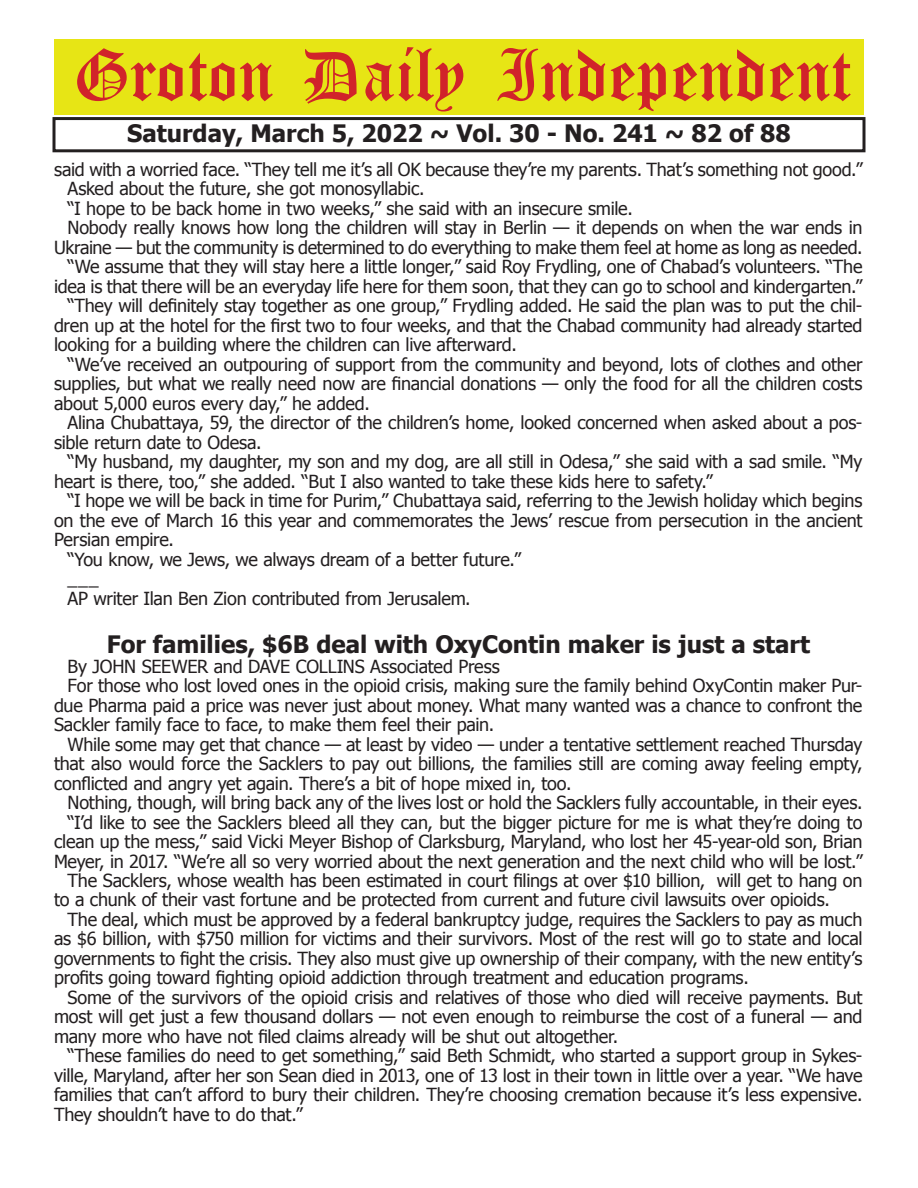
<style>
.page{position:relative;width:918px;height:1188px;background:#fff}
.page>*{position:absolute;margin:0;border:0;box-sizing:border-box;transform-origin:0 0}
.t1{font:54px "Old English Five";color:#d1232a}
.t2{font:700 24px "Tahoma";color:#231f20}
.t3{font:18px "Tahoma";letter-spacing:-.01em;color:#231f20}
</style>
<div class="page">
<div style="left:52px;top:117px;width:814px;height:35px;border:3px solid #231f20"></div>
<div style="left:54px;top:40px;width:810px;height:75px;background:#e7e515"></div>
<h1 class="t1" style="left:73px;top:50px;width:779px">Groton Daily Independent</h1>
<h2 class="t2" style="left:127px;top:116px;width:665px">Saturday, March 5, 2022 ~ Vol. 30 - No. 241 ~ 82 of 88</h2>
<p class="t3" style="left:54px;top:157px;width:810px">said with a worried face. “They tell me it’s all OK because they’re my parents. That’s something not good.”</p>
<p class="t3" style="left:68px;top:177px;width:359px">Asked about the future, she got monosyllabic.</p>
<p class="t3" style="left:68px;top:196px;width:567px">“I hope to be back home in two weeks,” she said with an insecure smile.</p>
<p class="t3" style="left:68px;top:216px;width:797px">Nobody really knows how long the children will stay in Berlin — it depends on when the war ends in</p>
<p class="t3" style="left:54px;top:235px;width:810px">Ukraine — but the community is determined to do everything to make them feel at home as long as needed.</p>
<p class="t3" style="left:68px;top:255px;width:797px">“We assume that they will stay here a little longer,” said Roy Frydling, one of Chabad’s volunteers. “The</p>
<p class="t3" style="left:54px;top:274px;width:810px">idea is that there will be an everyday life here for them soon, that they can go to school and kindergarten.”</p>
<p class="t3" style="left:68px;top:294px;width:796px">“They will definitely stay together as one group,” Frydling added. He said the plan was to put the chil-</p>
<p class="t3" style="left:54px;top:313px;width:810px">dren up at the hotel for the first two to four weeks, and that the Chabad community had already started</p>
<p class="t3" style="left:54px;top:333px;width:464px">looking for a building where the children can live afterward.</p>
<p class="t3" style="left:68px;top:352px;width:797px">“We’ve received an outpouring of support from the community and beyond, lots of clothes and other</p>
<p class="t3" style="left:54px;top:372px;width:810px">supplies, but what we really need now are financial donations — only the food for all the children costs</p>
<p class="t3" style="left:54px;top:391px;width:317px">about 5,000 euros every day,” he added.</p>
<p class="t3" style="left:68px;top:411px;width:796px">Alina Chubattaya, 59, the director of the children’s home, looked concerned when asked about a pos-</p>
<p class="t3" style="left:54px;top:430px;width:209px">sible return date to Odesa.</p>
<p class="t3" style="left:68px;top:450px;width:797px">“My husband, my daughter, my son and my dog, are all still in Odesa,” she said with a sad smile. “My</p>
<p class="t3" style="left:54px;top:469px;width:660px">heart is there, too,” she added. “But I also wanted to take these kids here to safety.”</p>
<p class="t3" style="left:68px;top:489px;width:796px">“I hope we will be back in time for Purim,” Chubattaya said, referring to the Jewish holiday which begins</p>
<p class="t3" style="left:54px;top:508px;width:810px">on the eve of March 16 this year and commemorates the Jews’ rescue from persecution in the ancient</p>
<p class="t3" style="left:54px;top:528px;width:122px">Persian empire.</p>
<p class="t3" style="left:68px;top:547px;width:455px">“You know, we Jews, we always dream of a better future.”</p>
<p class="t3" style="left:68px;top:567px;width:33px">___</p>
<p class="t3" style="left:68px;top:586px;width:405px">AP writer Ilan Ben Zion contributed from Jerusalem.</p>
<h2 class="t2" style="left:107px;top:628px;width:705px">For families, $6B deal with OxyContin maker is just a start</h2>
<p class="t3" style="left:68px;top:654px;width:434px">By JOHN SEEWER and DAVE COLLINS Associated Press</p>
<p class="t3" style="left:68px;top:673px;width:796px">For those who lost loved ones in the opioid crisis, making sure the family behind OxyContin maker Pur-</p>
<p class="t3" style="left:54px;top:693px;width:810px">due Pharma paid a price was never just about money. What many wanted was a chance to confront the</p>
<p class="t3" style="left:54px;top:712px;width:442px">Sackler family face to face, to make them feel their pain.</p>
<p class="t3" style="left:68px;top:732px;width:796px">While some may get that chance — at least by video — under a tentative settlement reached Thursday</p>
<p class="t3" style="left:54px;top:751px;width:810px">that also would force the Sacklers to pay out billions, the families still are coming away feeling empty,</p>
<p class="t3" style="left:54px;top:771px;width:519px">conflicted and angry yet again. There’s a bit of hope mixed in, too.</p>
<p class="t3" style="left:68px;top:790px;width:797px">Nothing, though, will bring back any of the lives lost or hold the Sacklers fully accountable, in their eyes.</p>
<p class="t3" style="left:68px;top:810px;width:797px">“I’d like to see the Sacklers bleed all they can, but the bigger picture for me is what they’re doing to</p>
<p class="t3" style="left:54px;top:829px;width:810px">clean up the mess,” said Vicki Meyer Bishop of Clarksburg, Maryland, who lost her 45-year-old son, Brian</p>
<p class="t3" style="left:54px;top:849px;width:810px">Meyer, in 2017. “We’re all so very worried about the next generation and the next child who will be lost.”</p>
<p class="t3" style="left:68px;top:868px;width:796px">The Sacklers, whose wealth has been estimated in court filings at over $10 billion, will get to hang on</p>
<p class="t3" style="left:54px;top:888px;width:777px">to a chunk of their vast fortune and be protected from current and future civil lawsuits over opioids.</p>
<p class="t3" style="left:68px;top:907px;width:796px">The deal, which must be approved by a federal bankruptcy judge, requires the Sacklers to pay as much</p>
<p class="t3" style="left:54px;top:927px;width:810px">as $6 billion, with $750 million for victims and their survivors. Most of the rest will go to state and local</p>
<p class="t3" style="left:54px;top:946px;width:810px">governments to fight the crisis. They also must give up ownership of their company, with the new entity’s</p>
<p class="t3" style="left:54px;top:966px;width:696px">profits going toward fighting opioid addiction through treatment and education programs.</p>
<p class="t3" style="left:68px;top:985px;width:797px">Some of the survivors of the opioid crisis and relatives of those who died will receive payments. But</p>
<p class="t3" style="left:54px;top:1005px;width:810px">most will get just a few thousand dollars — not even enough to reimburse the cost of a funeral — and</p>
<p class="t3" style="left:54px;top:1024px;width:566px">many more who have not filed claims already will be shut out altogether.</p>
<p class="t3" style="left:68px;top:1044px;width:796px">“These families do need to get something,” said Beth Schmidt, who started a support group in Sykes-</p>
<p class="t3" style="left:54px;top:1063px;width:810px">ville, Maryland, after her son Sean died in 2013, one of 13 lost in their town in little over a year. “We have</p>
<p class="t3" style="left:54px;top:1083px;width:810px">families that can’t afford to bury their children. They’re choosing cremation because it’s less expensive.</p>
<p class="t3" style="left:54px;top:1102px;width:250px">They shouldn’t have to do that.”</p>
</div>
